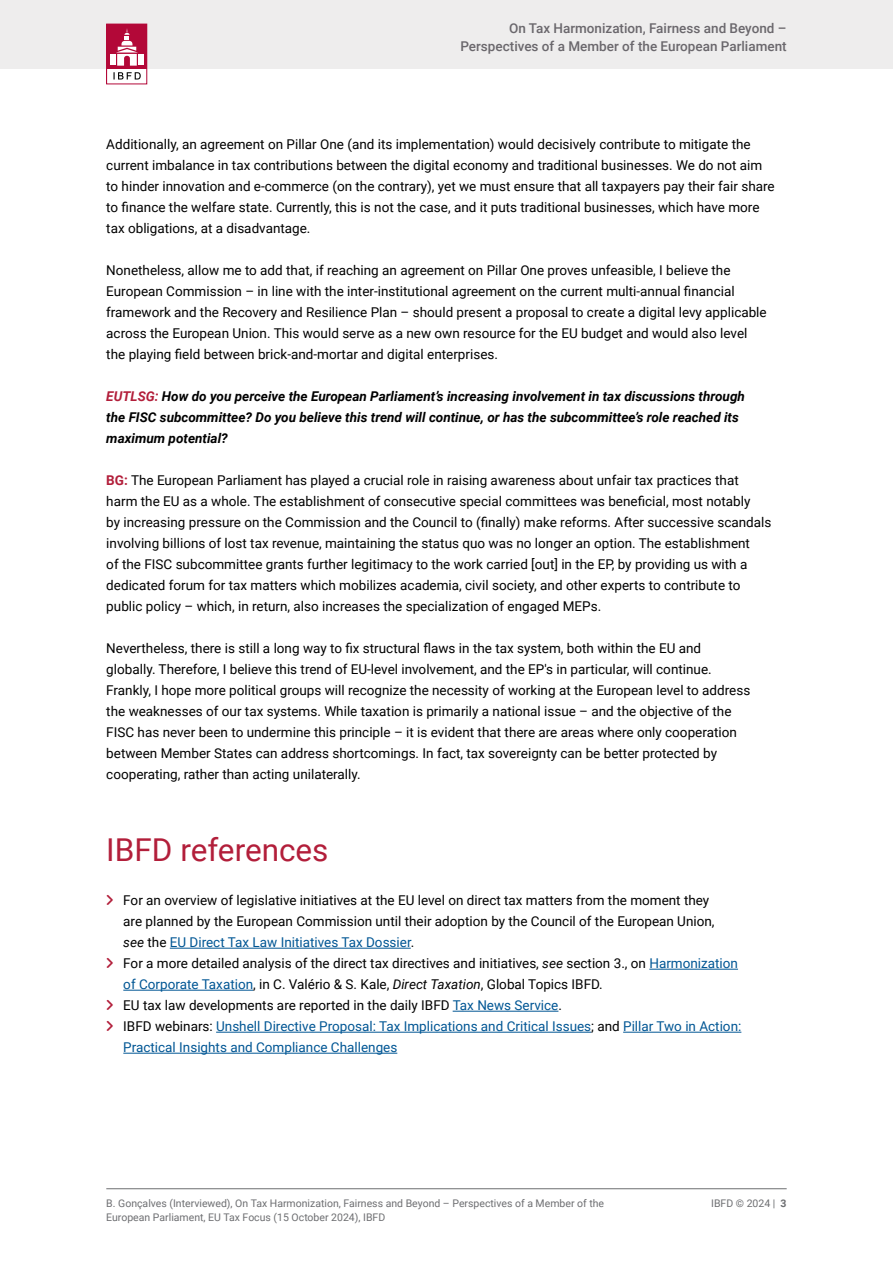
<style>
.page{position:relative;width:893px;height:1263px;background:#fff}
.page>*{position:absolute;margin:0;border:0;box-sizing:border-box;transform-origin:0 0}
.t1{font:31.5px "Roboto";color:#b21e3a}
.t2{font:13.5px/21px "Roboto";color:#000}
.t3{font:italic 700 13.5px/21px "Roboto";color:#000}
.t4{font:500 13.5px/18px "Roboto";color:#6a676c;text-align:right}
.t5{font:10.5px/13.5px "Roboto";color:#6d6e71}
.s1{color:#b21e3a}
.s2{font-weight:700;color:#b21e3a}
.s3{font-style:italic}
.s4{color:#005694}
.s5{font-weight:700}
</style>
<div class="page">
<hr style="left:106px;top:1188px;width:681px;height:1px;background:#6d6e71">
<div style="left:0;top:0;width:893px;height:68px;background:#eeeded"></div>
<div style="left:107px;top:24px;width:40px;height:60px;background:#b30838"></div>
<div style="left:107px;top:69px;width:40px;height:15px;background:#fff"></div>
<div style="left:110px;top:54px;width:6px;height:11px;background:#fff"></div>
<div style="left:138px;top:54px;width:6px;height:11px;background:#fff"></div>
<svg style="left:116px;top:28px;width:22px;height:38px"></svg>
<svg style="left:113px;top:72px;width:28px;height:8px"></svg>
<div style="left:106px;top:24px;width:41px;height:60px;border:1px solid #b30838"></div>
<hr style="left:170px;top:948px;width:241px;height:1px;background:#005694">
<hr style="left:649px;top:969px;width:89px;height:1px;background:#005694">
<hr style="left:123px;top:990px;width:130px;height:1px;background:#005694">
<hr style="left:453px;top:1011px;width:105px;height:1px;background:#005694">
<hr style="left:216px;top:1032px;width:375px;height:1px;background:#005694">
<hr style="left:623px;top:1032px;width:118px;height:1px;background:#005694">
<hr style="left:123px;top:1053px;width:274px;height:1px;background:#005694">
<p class="t4" style="left:460px;top:19px;width:328px">On Tax Harmonization, Fairness and Beyond –<br>Perspectives of a Member of the European Parliament</p>
<p class="t2" style="left:106px;top:133px;width:670px">Additionally, an agreement on Pillar One (and its implementation) would decisively contribute to mitigate the current imbalance in tax contributions between the digital economy and traditional businesses. We do not aim to hinder innovation and e-commerce (on the contrary), yet we must ensure that all taxpayers pay their fair share to finance the welfare state. Currently, this is not the case, and it puts traditional businesses, which have more tax obligations, at a disadvantage.</p>
<p class="t2" style="left:106px;top:259px;width:662px">Nonetheless, allow me to add that, if reaching an agreement on Pillar One proves unfeasible, I believe the European Commission – in line with the inter-institutional agreement on the current multi-annual financial framework and the Recovery and Resilience Plan – should present a proposal to create a digital levy applicable across the European Union. This would serve as a new own resource for the EU budget and would also level the playing field between brick-and-mortar and digital enterprises.</p>
<p class="t3" style="left:106px;top:385px;width:640px"><span class="s1">EUTLSG:</span> How do you perceive the European Parliament’s increasing involvement in tax discussions through the FISC subcommittee? Do you believe this trend will continue, or has the subcommittee’s role reached its maximum potential?</p>
<p class="t2" style="left:106px;top:469px;width:667px"><span class="s2">BG:</span> The European Parliament has played a crucial role in raising awareness about unfair tax practices that harm the EU as a whole. The establishment of consecutive special committees was beneficial, most notably<br>by increasing pressure on the Commission and the Council to (finally) make reforms. After successive scandals involving billions of lost tax revenue, maintaining the status quo was no longer an option. The establishment<br>of the FISC subcommittee grants further legitimacy to the work carried [out] in the EP, by providing us with a dedicated forum for tax matters which mobilizes academia, civil society, and other experts to contribute to public policy – which, in return, also increases the specialization of engaged MEPs.</p>
<p class="t2" style="left:106px;top:637px;width:646px">Nevertheless, there is still a long way to fix structural flaws in the tax system, both within the EU and globally. Therefore, I believe this trend of EU-level involvement, and the EP's in particular, will continue.<br>Frankly, I hope more political groups will recognize the necessity of working at the European level to address the weaknesses of our tax systems. While taxation is primarily a national issue – and the objective of the FISC has never been to undermine this principle – it is evident that there are areas where only cooperation between Member States can address shortcomings. In fact, tax sovereignty can be better protected by cooperating, rather than acting unilaterally.</p>
<h1 class="t1" style="left:106px;top:828px;width:224px">IBFD references</h1>
<p class="t2" style="left:123px;top:889px;width:620px">For an overview of legislative initiatives at the EU level on direct tax matters from the moment they<br>are planned by the European Commission until their adoption by the Council of the European Union,<br><span class="s3">see</span> the <span class="s4">EU Direct Tax Law Initiatives Tax Dossier</span>.<br>For a more detailed analysis of the direct tax directives and initiatives, <span class="s3">see</span> section 3., on <span class="s4">Harmonization of Corporate Taxation</span>, in C. Valério &amp; S. Kale, <span class="s3">Direct Taxation</span>, Global Topics IBFD.<br>EU tax law developments are reported in the daily IBFD <span class="s4">Tax News Service</span>.<br>IBFD webinars: <span class="s4">Unshell Directive Proposal: Tax Implications and Critical Issues</span>; and <span class="s4">Pillar Two in Action:<br>Practical Insights and Compliance Challenges</span></p>
<p class="t5" style="left:106px;top:1196px;width:499px">B. Gonçalves (Interviewed), On Tax Harmonization, Fairness and Beyond – Perspectives of a Member of the<br>European Parliament, EU Tax Focus (15 October 2024), IBFD</p>
<p class="t5" style="left:711px;top:1196px;width:77px">IBFD © 2024 | <span class="s5">3</span></p>
</div>
